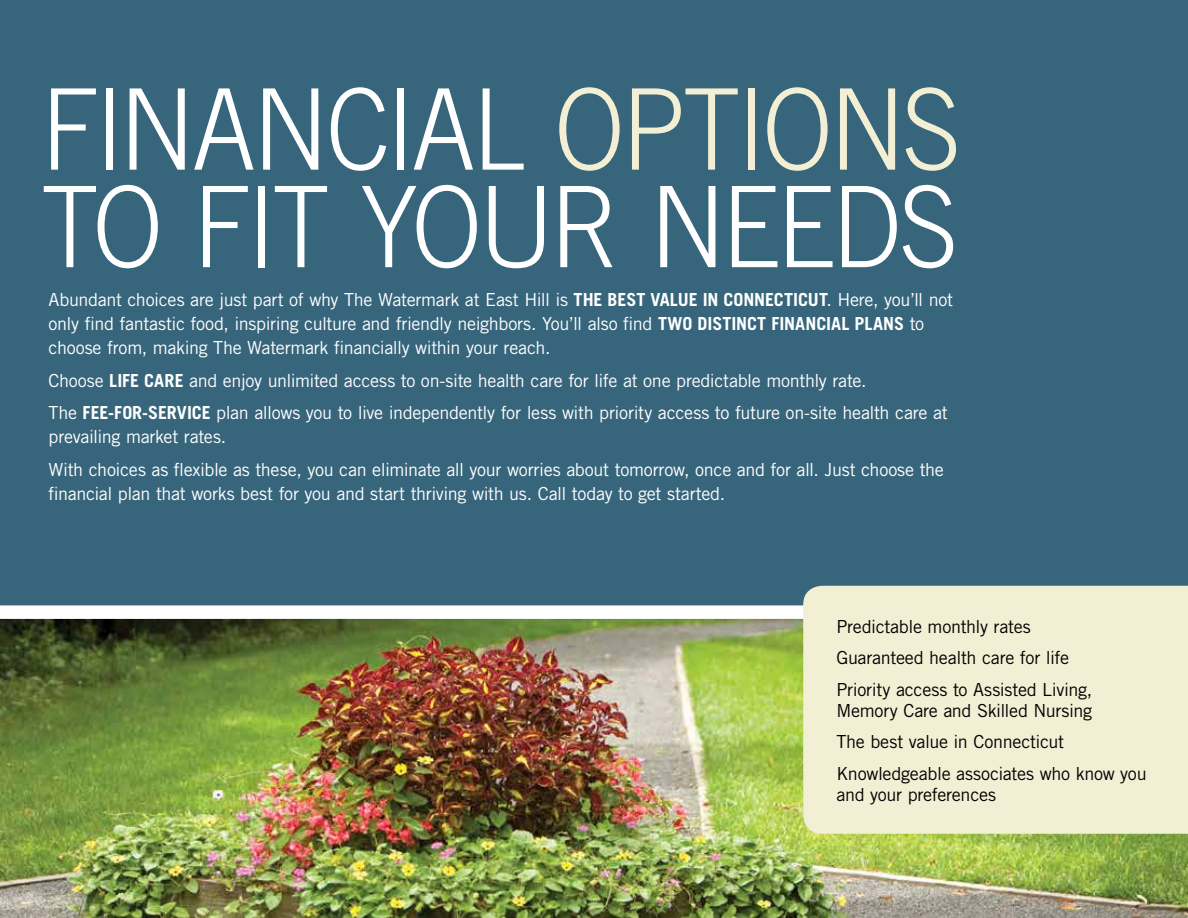
<style>
.page{position:relative;width:1188px;height:918px;background:#fff}
.page>*{position:absolute;margin:0;border:0;box-sizing:border-box;transform-origin:0 0}
.t1{font:300 112.5px/97.5px "Trade Gothic";letter-spacing:-.035em;color:#fff;scale:.94 1}
.t2{font:18px/24px "Trade Gothic";letter-spacing:-.02em;color:#fff}
.t3{font:18px/31.3px "Trade Gothic";letter-spacing:-.015em;color:#000}
.s1{color:#f3efd4}
.s2{font-weight:700}
</style>
<div class="page">
<img style="left:0;top:619px;width:1188px;height:299px">
<div style="left:0;top:0;width:1188px;height:619px;background:#37657b"></div>
<div style="left:803px;top:585px;width:385px;height:250px;background:#f3efd4"></div>
<h1 class="t1" style="left:40px;top:79px;width:981px">FINANCIAL <span class="s1">OPTIONS<br></span>TO FIT YOUR NEEDS</h1>
<p class="t2" style="left:49px;top:288px;width:906px">Abundant choices are just part of why The Watermark at East Hill is <span class="s2">THE BEST VALUE IN CONNECTICUT</span>. Here, you’ll not only find fantastic food, inspiring culture and friendly neighbors. You’ll also find <span class="s2">TWO DISTINCT FINANCIAL PLANS</span> to choose from, making The Watermark financially within your reach.</p>
<p class="t2" style="left:49px;top:364px;width:901px;line-height:32.7px">Choose <span class="s2">LIFE CARE</span> and enjoy unlimited access to on-site health care for life at one predictable monthly rate.<br>The <span class="s2">FEE-FOR-SERVICE</span> plan allows you to live independently for less with priority access to future on-site health care at</p>
<p class="t2" style="left:49px;top:420px;width:897px;line-height:32.7px">prevailing market rates.<br>With choices as flexible as these, you can eliminate all your worries about tomorrow, once and for all. Just choose the</p>
<p class="t2" style="left:49px;top:481px;width:678px">financial plan that works best for you and start thriving with us. Call today to get started.</p>
<p class="t3" style="left:836px;top:611px;width:257px">Predictable monthly rates<br>Guaranteed health care for life<br>Priority access to Assisted Living,</p>
<p class="t3" style="left:836px;top:695px;width:312px">Memory Care and Skilled Nursing<br>The best value in Connecticut<br>Knowledgeable associates who know you</p>
<p class="t3" style="left:836px;top:779px;width:161px">and your preferences</p>
</div>
